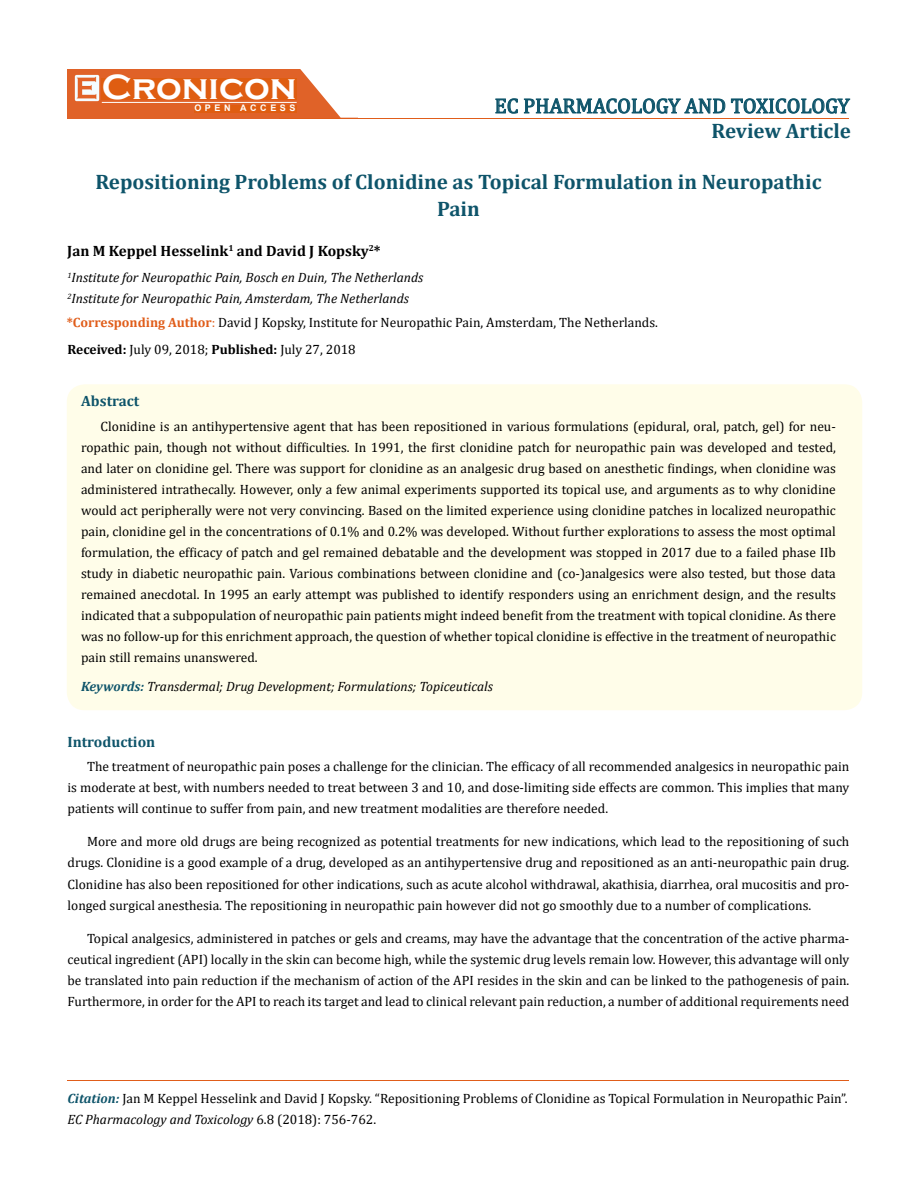
<style>
.page{position:relative;width:917px;height:1190px;background:#fff}
.page>*{position:absolute;margin:0;border:0;box-sizing:border-box;transform-origin:0 0}
.t1{font:700 36px "Copperplate Gothic";color:#fff}
.t2{font:700 21px/27px "Cambria";color:#0e546a;text-align:center}
.t3{font:21px "Cambria";color:#0e546a}
.t4{font:700 15px "Cambria";color:#000}
.t5{font:700 15px "Cambria";color:#0e546a}
.t6{font:13.5px/21px "Cambria";color:#000;text-align:justify}
.t7{font:italic 13.5px/21px "Cambria";color:#000}
.t8{font:700 9px "Arial";letter-spacing:.4em;color:#fff}
.s1{font-weight:700;color:#e05d1a}
.s2{color:#e05d1a}
.s3{font-weight:700}
.s4{font-weight:700;color:#0e546a}
.s5{font-weight:700;font-style:italic;color:#0e546a}
.s6{font-style:italic}
</style>
<div class="page">
<div style="left:67px;top:70px;width:290px;height:49px;background:#e06228"></div>
<svg style="left:300px;top:69px;width:58px;height:49px"></svg>
<img style="left:75px;top:75px;width:24px;height:26px">
<div style="left:102px;top:79px;width:195px;height:21px;background:#df5d11"></div>
<div style="left:194px;top:105px;width:103px;height:7px;background:#df5d11"></div>
<svg style="left:495px;top:98px;width:355px;height:16px"></svg>
<hr style="left:102px;top:102px;width:194px;height:1px;background:#fff">
<hr style="left:279px;top:118px;width:569px;height:1px;background:#e05d1a">
<hr style="left:67px;top:1080px;width:782px;height:1px;background:#e05d1a">
<div style="left:67px;top:384px;width:795px;height:326px;background:#fffde9;border-radius:18px"></div>
<h1 class="t1" style="left:102px;top:68px;width:196px">Cronicon</h1>
<p class="t8" style="left:194px;top:102px;width:103px">OPEN ACCESS</p>
<h2 class="t3" style="left:494px;top:93px;width:356px">EC PHARMACOLOGY AND TOXICOLOGY</h2>
<h2 class="t2" style="left:711px;top:116px;width:141px">Review Article</h2>
<h2 class="t2" style="left:95px;top:167px;width:727px">Repositioning Problems of Clonidine as Topical Formulation in Neuropathic<br>Pain</h2>
<p class="t4" style="left:67px;top:240px;width:315px">Jan M Keppel Hesselink<sup>1</sup> and David J Kopsky<sup>2</sup>*</p>
<p class="t7" style="left:67px;top:266px;width:357px"><sup>1</sup>Institute for Neuropathic Pain, Bosch en Duin, The Netherlands<br><sup>2</sup>Institute for Neuropathic Pain, Amsterdam, The Netherlands</p>
<p class="t6" style="left:67px;top:312px;width:592px"><span class="s1">*Corresponding Author</span><span class="s2">:</span> David J Kopsky, Institute for Neuropathic Pain, Amsterdam, The Netherlands.</p>
<p class="t6" style="left:67px;top:339px;width:290px"><span class="s3">Received:</span> July 09, 2018; <span class="s3">Published:</span> July 27, 2018</p>
<p class="t5" style="left:81px;top:391px;width:60px">Abstract</p>
<p class="t6" style="left:81px;top:415px;width:756px;text-indent:19px">Clonidine is an antihypertensive agent that has been repositioned in various formulations (epidural, oral, patch, gel) for neu&shy;ropathic pain, though not without difficulties. In 1991, the first clonidine patch for neuropathic pain was developed and tested, and later on clonidine gel. There was support for clonidine as an analgesic drug based on anesthetic findings, when clonidine was administered intrathecally. However, only a few animal experiments supported its topical use, and arguments as to why clonidine would act peripherally were not very convincing. Based on the limited experience using clonidine patches in localized neuropathic pain, clonidine gel in the concentrations of 0.1% and 0.2% was developed. Without further explorations to assess the most optimal formulation, the efficacy of patch and gel remained debatable and the development was stopped in 2017 due to a failed phase IIb study in diabetic neuropathic pain. Various combinations between clonidine and (co-)analgesics were also tested, but those data remained anecdotal. In 1995 an early attempt was published to identify responders using an enrichment design, and the results indicated that a subpopulation of neuropathic pain patients might indeed benefit from the treatment with topical clonidine. As there was no follow-up for this enrichment approach, the question of whether topical clonidine is effective in the treatment of neuropathic pain still remains unanswered.</p>
<p class="t7" style="left:81px;top:675px;width:413px"><span class="s4">Keywords:</span> Transdermal; Drug Development; Formulations; Topiceuticals</p>
<p class="t5" style="left:67px;top:731px;width:89px">Introduction</p>
<p class="t6" style="left:67px;top:756px;width:783px;text-indent:19px">The treatment of neuropathic pain poses a challenge for the clinician. The efficacy of all recommended analgesics in neuropathic pain is moderate at best, with numbers needed to treat between 3 and 10, and dose-limiting side effects are common. This implies that many patients will continue to suffer from pain, and new treatment modalities are therefore needed.</p>
<p class="t6" style="left:67px;top:831px;width:783px;text-indent:19px">More and more old drugs are being recognized as potential treatments for new indications, which lead to the repositioning of such drugs. Clonidine is a good example of a drug, developed as an antihypertensive drug and repositioned as an anti-neuropathic pain drug.<br>Clonidine has also been repositioned for other indications, such as acute alcohol withdrawal, akathisia, diarrhea, oral mucositis and pro&shy;longed surgical anesthesia. The repositioning in neuropathic pain however did not go smoothly due to a number of complications.</p>
<p class="t6" style="left:67px;top:927px;width:783px;text-indent:19px">Topical analgesics, administered in patches or gels and creams, may have the advantage that the concentration of the active pharma&shy;ceutical ingredient (API) locally in the skin can become high, while the systemic drug levels remain low. However, this advantage will only be translated into pain reduction if the mechanism of action of the API resides in the skin and can be linked to the pathogenesis of pain.<br>Furthermore, in order for the API to reach its target and lead to clinical relevant pain reduction, a number of additional requirements need</p>
<p class="t6" style="left:67px;top:1087px;width:781px"><span class="s5">Citation:</span> Jan M Keppel Hesselink and David J Kopsky. “Repositioning Problems of Clonidine as Topical Formulation in Neuropathic Pain”.<br><span class="s6">EC Pharmacology and Toxicology</span> 6.8 (2018): 756-762.</p>
</div>
